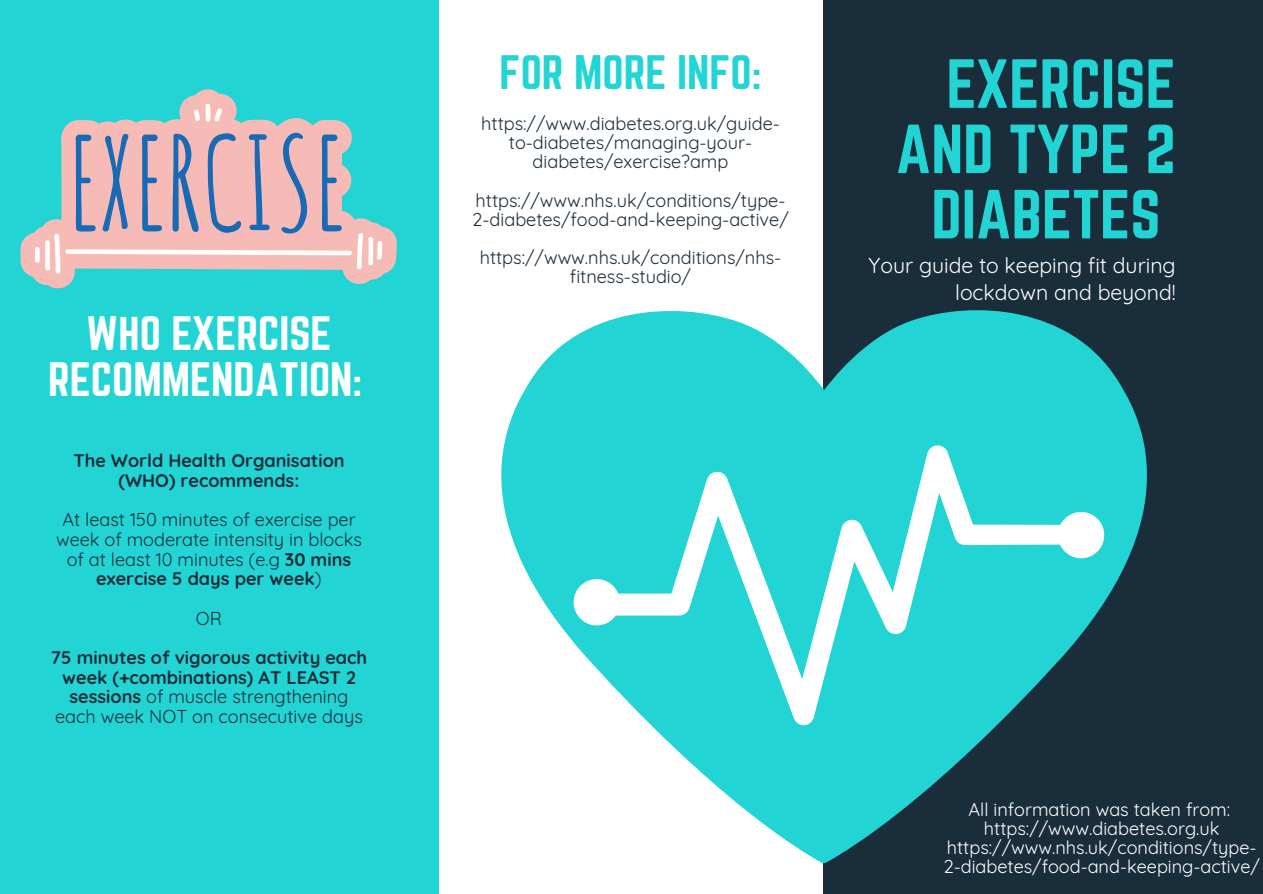
<style>
.page{position:relative;width:1263px;height:894px;background:#fff}
.page>*{position:absolute;margin:0;border:0;box-sizing:border-box;transform-origin:0 0}
.t1{font:60.6px/65.2px "Norwester";color:#22d5d4;text-align:right}
.t2{font:42.45px/45.9px "Norwester";color:#fff;text-align:center}
.t3{font:42.45px "Norwester";color:#22d5d4}
.t4{font:21.15px/26.2px "Quicksand";color:#fff;text-align:right}
.t5{font:18.15px/19px "Quicksand";color:#1a2d3b;text-align:center}
.t6{font:700 18.15px/19.6px "Quicksand";color:#1a2d3b;text-align:center}
.t7{font:18.15px/19px "Quicksand";color:#fff}
.s1{font-weight:700}
.s2{font-weight:400}
</style>
<div class="page">
<div style="left:823px;top:0;width:440px;height:893px;background:#1a2d3b"></div>
<div style="left:0;top:0;width:438px;height:893px;background:#22d5d4"></div>
<svg style="left:501px;top:311px;width:646px;height:551px;fill:#22d5d4"></svg>
<svg style="left:587px;top:445px;width:495px;height:280px;background:#48d7d7"></svg>
<svg style="left:574px;top:579px;width:46px;height:46px"></svg>
<svg style="left:1058px;top:512px;width:46px;height:46px;background:#d2f6f6"></svg>
<svg style="left:20px;top:89px;width:377px;height:199px"></svg>
<svg style="left:35px;top:133px;width:347px;height:141px;background:#bcb7bd"></svg>
<svg style="left:193px;top:103px;width:29px;height:20px"></svg>
<p class="t2" style="left:48px;top:312px;width:316px">WHO EXERCISE<br>RECOMMENDATION:</p>
<p class="t6" style="left:73px;top:450px;width:273px">The World Health Organisation (WHO) recommends:</p>
<p class="t5" style="left:56px;top:509px;width:307px;line-height:19.6px">At least 150 minutes of exercise per week of moderate intensity in blocks of at least 10 minutes (e.g <span class="s1">30 mins exercise 5 days per week</span>)</p>
<p class="t5" style="left:196px;top:608px;width:28px">OR</p>
<p class="t6" style="left:51px;top:647px;width:318px">75 minutes of vigorous activity each week (+combinations) AT LEAST 2 sessions <span class="s2">of muscle strengthening each week NOT on consecutive days</span></p>
<p class="t3" style="left:499px;top:51px;width:263px">FOR MORE INFO:</p>
<p class="t5" style="left:481px;top:114px;width:300px">https://www.diabetes.org.uk/guide&shy;to-diabetes/managing-your&shy;diabetes/exercise?amp</p>
<p class="t5" style="left:472px;top:190px;width:318px;text-align:left">https://www.nhs.uk/conditions/type-<br>2-diabetes/food-and-keeping-active/</p>
<p class="t5" style="left:480px;top:247px;width:303px">https://www.nhs.uk/conditions/nhs&shy;fitness-studio/</p>
<p class="t1" style="left:896px;top:54px;width:282px">EXERCISE<br>AND TYPE 2<br>DIABETES</p>
<p class="t4" style="left:868px;top:252px;width:309px">Your guide to keeping fit during lockdown and beyond!</p>
<p class="t7" style="left:968px;top:799px;width:263px">All information was taken from:</p>
<p class="t7" style="left:984px;top:818px;width:237px">https://www.diabetes.org.uk</p>
<p class="t7" style="left:943px;top:837px;width:318px">https://www.nhs.uk/conditions/type-<br>2-diabetes/food-and-keeping-active/</p>
</div>
